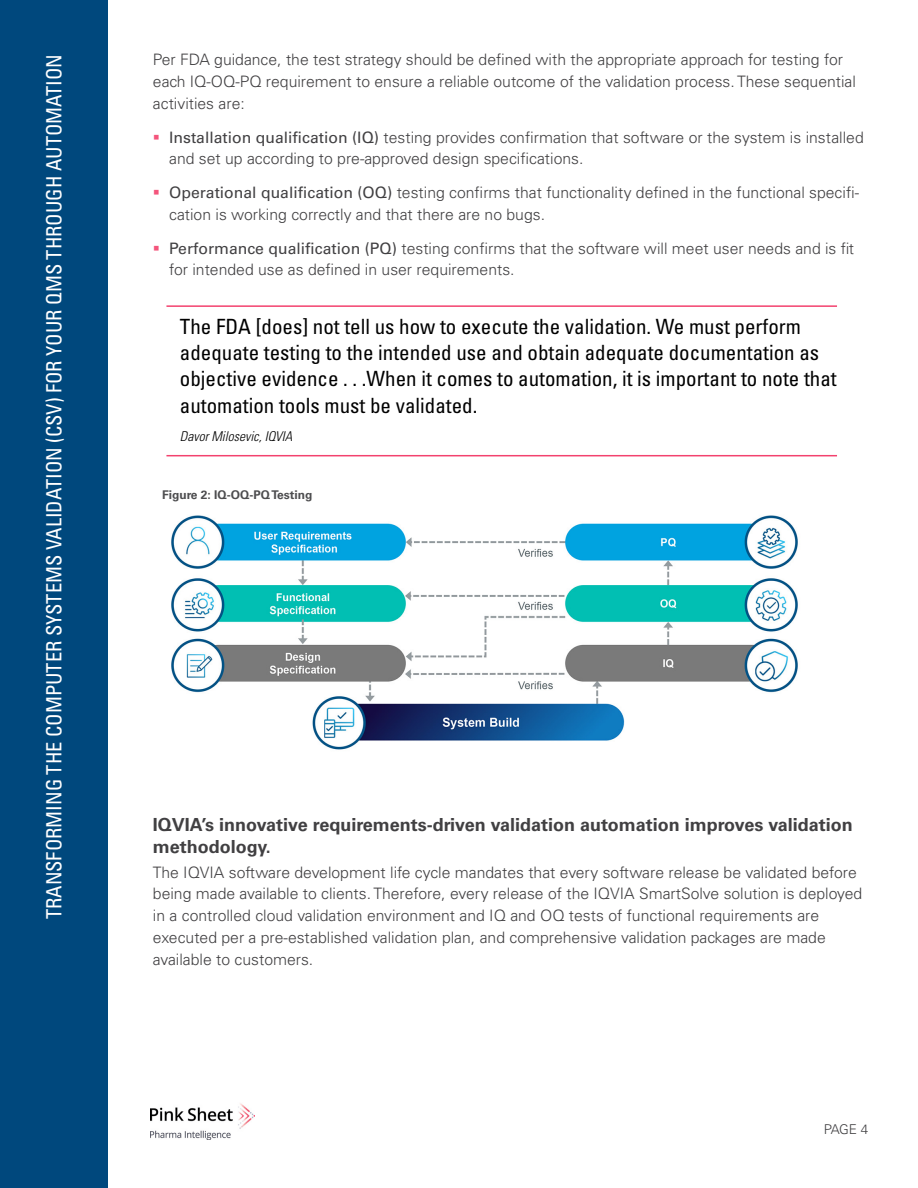
<style>
.page{position:relative;width:918px;height:1188px;background:#fff}
.page>*{position:absolute;margin:0;border:0;box-sizing:border-box;transform-origin:0 0}
.t1{font:condensed 21px/26.2px "Univers LT Std";color:#000}
.t2{font:condensed 21px "Univers LT Std";color:#fff}
.t3{font:700 18px/21.8px "Univers LT Std";color:#414042}
.t4{font:300 15.75px/21.8px "Univers LT Std";color:#414042}
.t5{font:italic 300 condensed 13.5px "Univers LT Std";color:#000}
.t6{font:300 13.5px "Univers LT Std";color:#414042}
.t7{font:700 12px "Univers LT Std";color:#4d4d4f}
.s1{font-weight:400}
</style>
<div class="page">
<div style="left:0;top:0;width:108px;height:1188px;background:#00487d"></div>
<img style="left:150px;top:1103px;width:104px;height:36px">
<hr style="left:166px;top:305px;width:671px;height:2px;background:#f3426e">
<hr style="left:166px;top:455px;width:671px;height:1px;background:#f3426e">
<img style="left:171px;top:515px;width:627px;height:235px">
<h1 class="t2" style="left:41px;top:919px;width:867px;rotate:-90deg">TRANSFORMING THE COMPUTER SYSTEMS VALIDATION (CSV) FOR YOUR QMS THROUGH AUTOMATION</h1>
<p class="t4" style="left:153px;top:49px;width:705px">Per FDA guidance, the test strategy should be defined with the appropriate approach for testing for each IQ-OQ-PQ requirement to ensure a reliable outcome of the validation process. These sequential activities are:</p>
<p class="t4" style="left:169px;top:126px;width:696px"><span class="s1">Installation qualification (IQ)</span> testing provides confirmation that software or the system is installed and set up according to pre-approved design specifications.</p>
<p class="t4" style="left:169px;top:182px;width:691px"><span class="s1">Operational qualification (OQ)</span> testing confirms that functionality defined in the functional specifi&shy;cation is working correctly and that there are no bugs.</p>
<p class="t4" style="left:169px;top:237px;width:686px"><span class="s1">Performance qualification (PQ)</span> testing confirms that the software will meet user needs and is fit for intended use as defined in user requirements.</p>
<p class="t1" style="left:180px;top:313px;width:658px">The FDA [does] not tell us how to execute the validation. We must perform adequate testing to the intended use and obtain adequate documentation as objective evidence . . .When it comes to automation, it is important to note that automation tools must be validated.</p>
<p class="t5" style="left:180px;top:429px;width:114px">Davor Milosevic, IQVIA</p>
<p class="t7" style="left:162px;top:488px;width:152px">Figure 2: IQ-OQ-PQ Testing</p>
<p class="t3" style="left:153px;top:814px;width:701px">IQVIA’s innovative requirements-driven validation automation improves validation methodology.</p>
<p class="t4" style="left:153px;top:861px;width:711px">The IQVIA software development life cycle mandates that every software release be validated before being made available to clients. Therefore, every release of the IQVIA SmartSolve solution is deployed in a controlled cloud validation environment and IQ and OQ tests of functional requirements are executed per a pre-established validation plan, and comprehensive validation packages are made available to customers.</p>
<p class="t6" style="left:824px;top:1121px;width:46px">PAGE 4</p>
</div>
